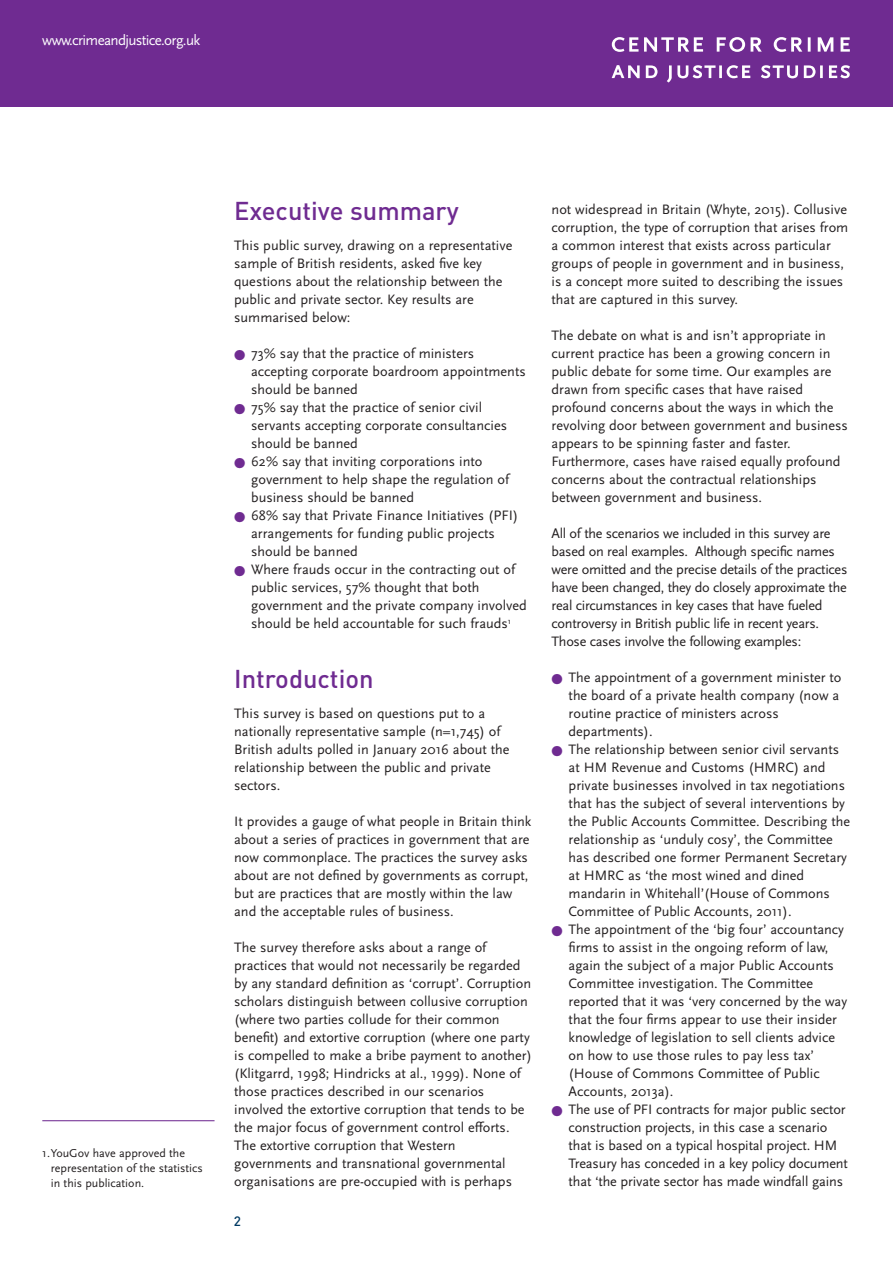
<style>
.page{position:relative;width:893px;height:1263px;background:#fff}
.page>*{position:absolute;margin:0;border:0;box-sizing:border-box;transform-origin:0 0}
.t1{font:500 25.5px "DIN Pro";color:#6f2b91}
.t2{font:15px "Scala Sans Pro";letter-spacing:-.045em;color:#fff}
.t3{font:14.25px/18px "Scala Sans Pro";color:#231f20}
.t4{font:14.25px/18px "Scala Sans Pro";letter-spacing:-.02em;color:#231f20}
.t5{font:500 13.5px "DIN Pro";color:#003a63}
.t6{font:12px/15px "Scala Sans Pro";color:#231f20}
.s1{color:#6f2b91}
</style>
<div class="page">
<div style="left:0;top:0;width:892px;height:106px;background:#6f2b91"></div>
<svg style="left:612px;top:65px;width:28px;height:13px"></svg>
<svg style="left:646px;top:65px;width:11px;height:13px"></svg>
<svg style="left:667px;top:65px;width:83px;height:18px"></svg>
<svg style="left:761px;top:65px;width:37px;height:13px"></svg>
<svg style="left:804px;top:65px;width:19px;height:13px"></svg>
<svg style="left:829px;top:65px;width:21px;height:13px"></svg>
<svg style="left:612px;top:37px;width:26px;height:15px"></svg>
<svg style="left:644px;top:37px;width:59px;height:15px"></svg>
<svg style="left:717px;top:37px;width:45px;height:15px"></svg>
<svg style="left:774px;top:37px;width:28px;height:15px"></svg>
<svg style="left:808px;top:37px;width:2px;height:15px"></svg>
<svg style="left:818px;top:37px;width:15px;height:15px"></svg>
<svg style="left:840px;top:37px;width:10px;height:15px"></svg>
<hr style="left:42px;top:1120px;width:173px;height:1px;background:#6f2b91">
<p class="t2" style="left:42px;top:34px;width:159px">www.crimeandjustice.org.uk</p>
<p class="t6" style="left:51px;top:1146px;width:154px;text-indent:-9px">1.YouGov have approved the representation of the statistics in this publication.</p>
<h1 class="t1" style="left:234px;top:197px;width:226px">Executive summary</h1>
<p class="t3" style="left:234px;top:238px;width:280px">This public survey, drawing on a representative sample of British residents, asked five key questions about the relationship between the public and private sector. Key results are summarised below:</p>
<p class="t3" style="left:251px;top:346px;width:276px;text-indent:-17px"><span class="s1">●</span> 73% say that the practice of ministers accepting corporate boardroom appointments should be banned</p>
<p class="t3" style="left:251px;top:400px;width:257px;text-indent:-17px"><span class="s1">●</span> 75% say that the practice of senior civil servants accepting corporate consultancies should be banned</p>
<p class="t3" style="left:251px;top:454px;width:259px;text-indent:-17px"><span class="s1">●</span> 62% say that inviting corporations into government to help shape the regulation of business should be banned</p>
<p class="t3" style="left:251px;top:508px;width:269px;text-indent:-17px"><span class="s1">●</span> 68% say that Private Finance Initiatives (PFI) arrangements for funding public projects should be banned</p>
<p class="t3" style="left:251px;top:562px;width:277px;text-indent:-17px"><span class="s1">●</span> Where frauds occur in the contracting out of public services, 57% thought that both government and the private company involved should be held accountable for such frauds<sup>1</sup></p>
<h1 class="t1" style="left:234px;top:665px;width:141px">Introduction</h1>
<p class="t3" style="left:234px;top:706px;width:277px">This survey is based on questions put to a nationally representative sample (n=1,745) of British adults polled in January 2016 about the relationship between the public and private sectors.</p>
<p class="t3" style="left:234px;top:814px;width:299px">It provides a gauge of what people in Britain think about a series of practices in government that are now commonplace. The practices the survey asks about are not defined by governments as corrupt, but are practices that are mostly within the law and the acceptable rules of business.</p>
<p class="t3" style="left:234px;top:940px;width:299px">The survey therefore asks about a range of practices that would not necessarily be regarded by any standard definition as ‘corrupt’. Corruption scholars distinguish between collusive corruption (where two parties collude for their common benefit) and extortive corruption (where one party is compelled to make a bribe payment to another) (Klitgarrd, 1998; Hindricks at al., 1999). None of those practices described in our scenarios involved the extortive corruption that tends to be the major focus of government control efforts.<br>The extortive corruption that Western governments and transnational governmental organisations are pre-occupied with is perhaps</p>
<p class="t5" style="left:234px;top:1213px;width:9px">2</p>
<p class="t3" style="left:551px;top:202px;width:298px">not widespread in Britain (Whyte, 2015). Collusive corruption, the type of corruption that arises from a common interest that exists across particular groups of people in government and in business, is a concept more suited to describing the issues that are captured in this survey.</p>
<p class="t3" style="left:551px;top:328px;width:298px">The debate on what is and isn’t appropriate in current practice has been a growing concern in public debate for some time. Our examples are drawn from specific cases that have raised profound concerns about the ways in which the revolving door between government and business appears to be spinning faster and faster.<br>Furthermore, cases have raised equally profound concerns about the contractual relationships between government and business.</p>
<p class="t4" style="left:551px;top:526px;width:297px">All of the scenarios we included in this survey are based on real examples. Although specific names were omitted and the precise details of the practices have been changed, they do closely approximate the real circumstances in key cases that have fueled controversy in British public life in recent years.<br>Those cases involve the following examples:</p>
<p class="t3" style="left:568px;top:670px;width:274px;text-indent:-17px"><span class="s1">●</span> The appointment of a government minister to the board of a private health company (now a routine practice of ministers across departments).</p>
<p class="t3" style="left:568px;top:742px;width:283px;text-indent:-17px"><span class="s1">●</span> The relationship between senior civil servants at HM Revenue and Customs (HMRC) and private businesses involved in tax negotiations that has the subject of several interventions by the Public Accounts Committee. Describing the relationship as ‘unduly cosy’, the Committee has described one former Permanent Secretary at HMRC as ‘the most wined and dined mandarin in Whitehall’(House of Commons Committee of Public Accounts, 2011).</p>
<p class="t3" style="left:568px;top:922px;width:280px;text-indent:-17px"><span class="s1">●</span> The appointment of the ‘big four’ accountancy firms to assist in the ongoing reform of law, again the subject of a major Public Accounts Committee investigation. The Committee reported that it was ‘very concerned by the way that the four firms appear to use their insider knowledge of legislation to sell clients advice on how to use those rules to pay less tax’ (House of Commons Committee of Public Accounts, 2013a).</p>
<p class="t3" style="left:568px;top:1102px;width:281px;text-indent:-17px"><span class="s1">●</span> The use of PFI contracts for major public sector construction projects, in this case a scenario that is based on a typical hospital project. HM Treasury has conceded in a key policy document that ‘the private sector has made windfall gains</p>
</div>
